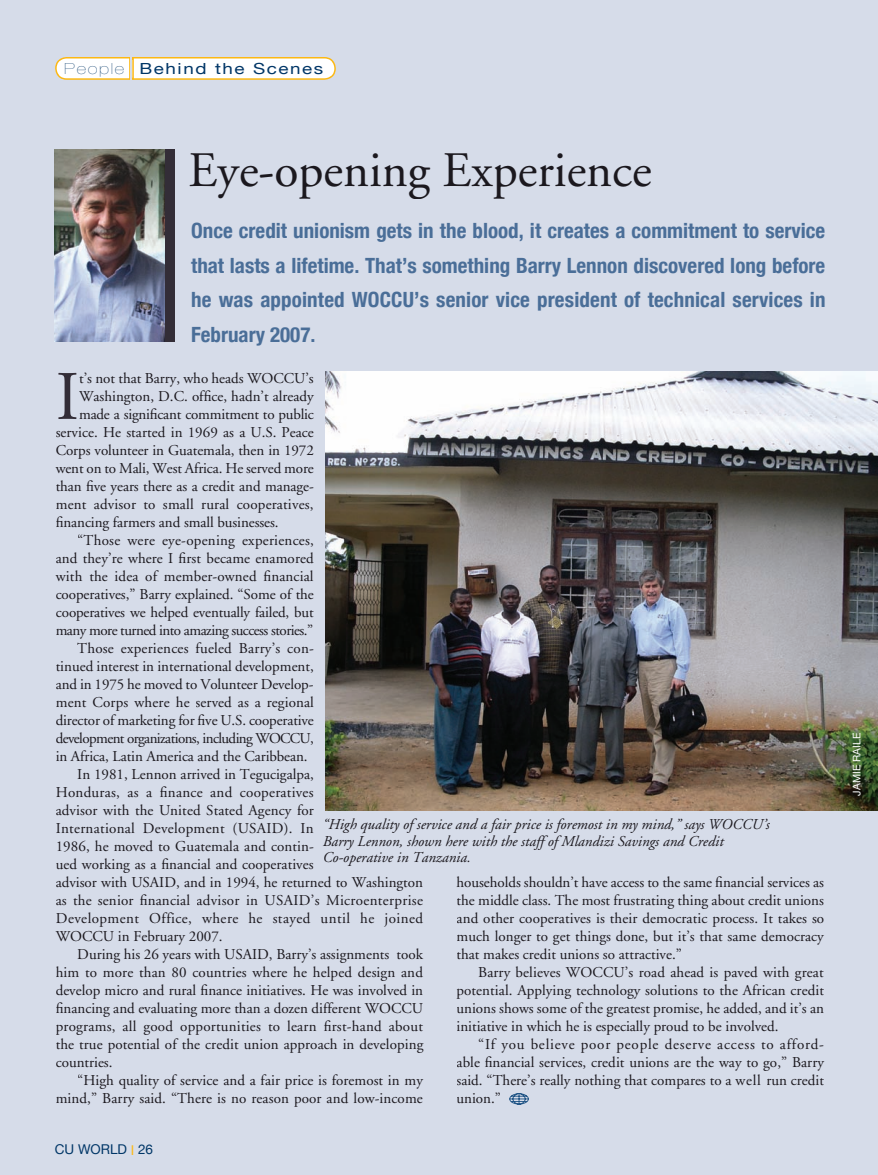
<style>
.page{position:relative;width:878px;height:1175px;background:#fff}
.page>*{position:absolute;margin:0;border:0;box-sizing:border-box;transform-origin:0 0}
.t1{font:69.3px "Adobe Garamond";color:#332d37}
.t2{font:49.5px "Adobe Garamond";color:#1b181e}
.t3{font:700 condensed 21px/34.5px "Helvetica Neue";letter-spacing:.005em;color:#4a6e98;text-align:justify}
.t4{font:15.3px "Helvetica Neue";letter-spacing:.085em;color:#003667;scale:1.23 1}
.t5{font:15px/18px "Adobe Garamond";color:#1b181e;text-align:justify}
.t6{font:italic 15px/16.5px "Adobe Garamond";color:#1b181e}
.t7{font:15px "Adobe Garamond";letter-spacing:.02em;color:#1b181e}
.t8{font:15px "Adobe Garamond";letter-spacing:.03em;color:#1b181e}
.t9{font:15px "Adobe Garamond";letter-spacing:-.035em;color:#1b181e}
.t10{font:15px "Adobe Garamond";letter-spacing:-.04em;color:#1b181e}
.t11{font:13.5px "Helvetica Neue";color:#003667}
.t12{font:10.5px "Helvetica Neue";color:#fff}
.s1{font-weight:200}
.s2{color:#fcb814}
</style>
<div class="page">
<div style="left:0;top:0;width:878px;height:1174px;background:#d6dce9"></div>
<svg style="left:55px;top:57px;width:281px;height:23px;background:#fdf3dc"></svg>
<hr style="left:130px;top:56px;width:2px;height:27px;background:#d6dce9">
<img style="left:54px;top:149px;width:112px;height:192px">
<div style="left:166px;top:149px;width:9px;height:193px;background:#332d37"></div>
<svg style="left:509px;top:1093px;width:20px;height:11px"></svg>
<img style="left:325px;top:372px;width:553px;height:438px">
<p class="t4" style="left:64px;top:59px;width:212px"><span class="s1">People</span> Behind the Scenes</p>
<h2 class="t2" style="left:188px;top:143px;width:465px">Eye-opening Experience</h2>
<p class="t3" style="left:191px;top:213px;width:636px">Once credit unionism gets in the blood, it creates a commitment to service that lasts a lifetime. That’s something Barry Lennon discovered long before he was appointed WOCCU’s senior vice president of technical services in February 2007.</p>
<h1 class="t1" style="left:56px;top:360px;width:25px">I</h1>
<p class="t5" style="left:79px;top:369px;width:236px">t’s not that Barry, who heads WOCCU’s</p>
<p class="t5" style="left:79px;top:387px;width:236px">Washington, D.C. office, hadn’t already</p>
<p class="t5" style="left:79px;top:405px;width:236px">made a significant commitment to public</p>
<p class="t5" style="left:56px;top:423px;width:259px">service. He started in 1969 as a U.S. Peace</p>
<p class="t5" style="left:56px;top:441px;width:259px">Corps volunteer in Guatemala, then in 1972</p>
<p class="t5" style="left:56px;top:459px;width:260px">went on to Mali, West Africa. He served more</p>
<p class="t5" style="left:56px;top:477px;width:259px">than five years there as a credit and manage-</p>
<p class="t5" style="left:56px;top:495px;width:259px">ment advisor to small rural cooperatives,</p>
<p class="t5" style="left:56px;top:513px;width:224px">financing farmers and small businesses.</p>
<p class="t5" style="left:77px;top:531px;width:238px">“Those were eye-opening experiences,</p>
<p class="t5" style="left:56px;top:549px;width:259px">and they’re where I first became enamored</p>
<p class="t5" style="left:56px;top:567px;width:259px">with the idea of member-owned financial</p>
<p class="t5" style="left:56px;top:585px;width:259px">cooperatives,” Barry explained. “Some of the</p>
<p class="t5" style="left:56px;top:603px;width:259px">cooperatives we helped eventually failed, but</p>
<p class="t9" style="left:56px;top:622px;width:259px">many more turned into amazing success stories.”</p>
<p class="t5" style="left:77px;top:639px;width:238px">Those experiences fueled Barry’s con -</p>
<p class="t5" style="left:56px;top:657px;width:260px">tinued interest in international development,</p>
<p class="t5" style="left:56px;top:675px;width:259px">and in 1975 he moved to Volunteer Develop-</p>
<p class="t5" style="left:56px;top:693px;width:260px">ment Corps where he served as a regional</p>
<p class="t5" style="left:56px;top:711px;width:259px">director of marketing for five U.S. cooperative</p>
<p class="t10" style="left:56px;top:730px;width:260px">development organizations, including WOCCU,</p>
<p class="t5" style="left:56px;top:747px;width:253px">in Africa, Latin America and the Caribbean.</p>
<p class="t5" style="left:77px;top:765px;width:238px">In 1981, Lennon arrived in Tegucigalpa,</p>
<p class="t5" style="left:56px;top:783px;width:259px">Honduras, as a finance and cooperatives</p>
<p class="t5" style="left:56px;top:801px;width:260px">advisor with the United Stated Agency for</p>
<p class="t7" style="left:56px;top:820px;width:259px">International Development (USAID). In</p>
<p class="t5" style="left:56px;top:837px;width:260px">1986, he moved to Guatemala and contin-</p>
<p class="t5" style="left:56px;top:855px;width:259px">ued working as a financial and cooperatives</p>
<p class="t5" style="left:56px;top:873px;width:369px">advisor with USAID, and in 1994, he returned to Washington</p>
<p class="t7" style="left:56px;top:892px;width:369px">as the senior financial advisor in USAID’s Microenterprise</p>
<p class="t8" style="left:56px;top:910px;width:369px">De velopment Office, where he stayed until he joined</p>
<p class="t5" style="left:56px;top:927px;width:168px">WOCCU in February 2007.</p>
<p class="t5" style="left:77px;top:945px;width:347px">During his 26 years with USAID, Barry’s assignments took</p>
<p class="t5" style="left:56px;top:963px;width:369px">him to more than 80 countries where he helped design and</p>
<p class="t5" style="left:56px;top:981px;width:369px">develop micro and rural finance initiatives. He was involved in</p>
<p class="t5" style="left:56px;top:999px;width:369px">financing and evaluating more than a dozen different WOCCU</p>
<p class="t5" style="left:56px;top:1017px;width:369px">programs, all good opportunities to learn first-hand about</p>
<p class="t5" style="left:56px;top:1035px;width:369px">the true potential of the credit union approach in developing</p>
<p class="t5" style="left:56px;top:1053px;width:58px">countries.</p>
<p class="t5" style="left:77px;top:1071px;width:347px">“High quality of service and a fair price is foremost in my</p>
<p class="t5" style="left:56px;top:1089px;width:368px">mind,” Barry said. “There is no reason poor and low-income</p>
<p class="t6" style="left:323px;top:816px;width:448px">“High quality of service and a fair price is foremost in my mind,” says WOCCU’s<br>Barry Lennon, shown here with the staff of Mlandizi Savings and Credit<br>Co-operative in Tanzania.</p>
<p class="t5" style="left:456px;top:873px;width:369px">households shouldn’t have access to the same financial services as the middle class. The most frustrating thing about credit unions and other cooperatives is their democratic process. It takes so much longer to get things done, but it’s that same democracy that makes credit unions so attractive.”</p>
<p class="t5" style="left:456px;top:963px;width:369px;text-indent:22px">Barry believes WOCCU’s road ahead is paved with great potential. Applying technology solutions to the African credit unions shows some of the greatest promise, he added, and it’s an initiative in which he is especially proud to be involved.</p>
<p class="t5" style="left:456px;top:1035px;width:369px;text-indent:22px">“If you believe poor people deserve access to afford&shy;able financial services, credit unions are the way to go,” Barry said. “There’s really nothing that compares to a well run credit union.”</p>
<p class="t11" style="left:55px;top:1141px;width:100px">CU WORLD <span class="s2">I</span> 26</p>
<p class="t12" style="left:850px;top:795px;width:64px;rotate:-90deg">JAMIE RAILE</p>
</div>
